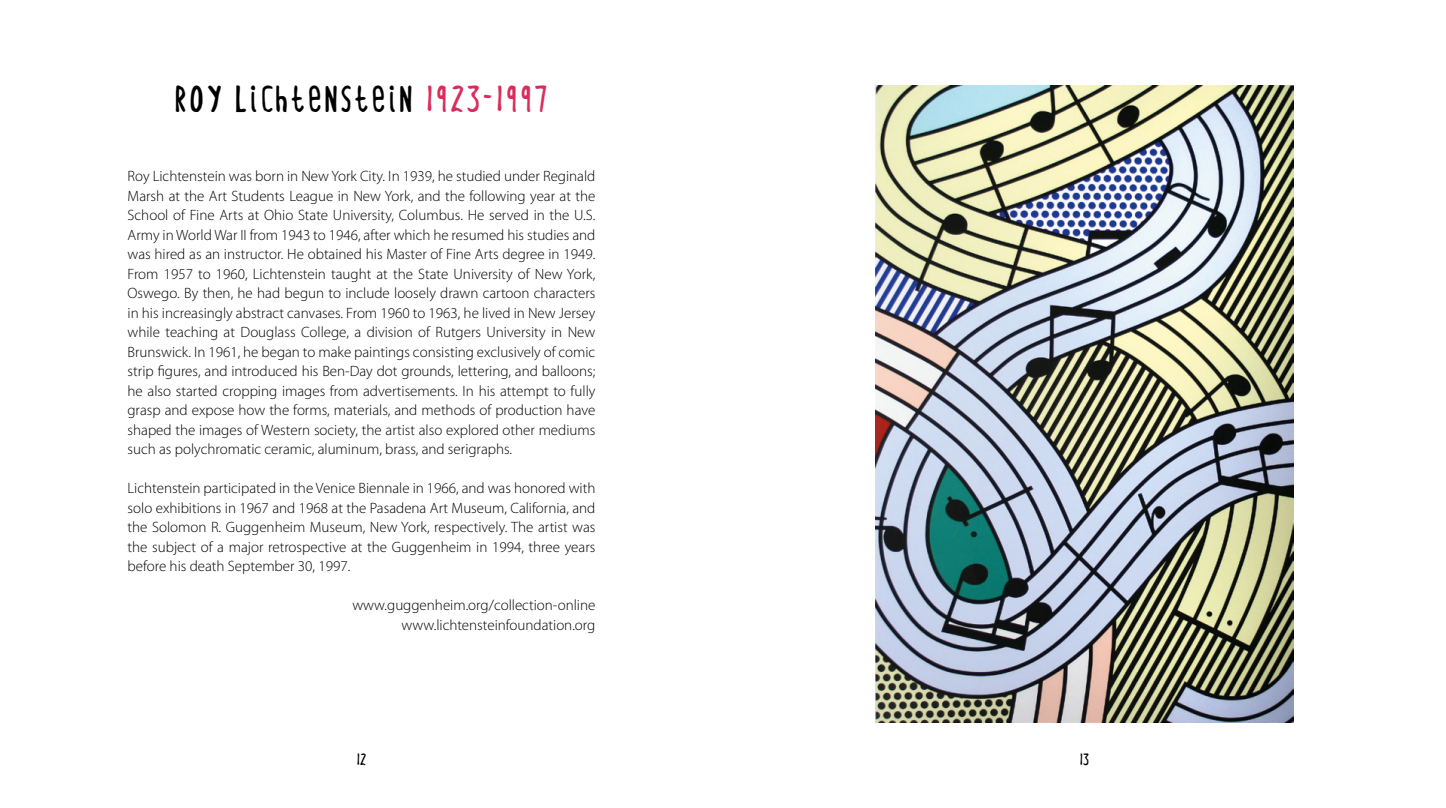
<style>
.page{position:relative;width:1446px;height:808px;background:#fff}
.page>*{position:absolute;margin:0;border:0;box-sizing:border-box;transform-origin:0 0}
.t1{font:27px "Generic Font Oral Expulsive";letter-spacing:.15em;color:#000}
.t2{font:300 15px/19.5px "Myriad Pro";color:#000;text-align:justify}
.t3{font:12px "Generic Font Oral Expulsive";color:#000}
.s1{color:#da2c5b}
</style>
<div class="page">
<img style="left:876px;top:85px;width:417px;height:638px">
<h1 class="t1" style="left:176px;top:85px;width:372px">ROY LICHTENSTEIN <span class="s1">1923-1997</span></h1>
<p class="t2" style="left:128px;top:166px;width:469px">Roy Lichtenstein was born in New York City. In 1939, he studied under Reginald Marsh at the Art Students League in New York, and the following year at the School of Fine Arts at Ohio State University, Columbus. He served in the U.S.<br>Army in World War II from 1943 to 1946, after which he resumed his studies and was hired as an instructor. He obtained his Master of Fine Arts degree in 1949.<br>From 1957 to 1960, Lichtenstein taught at the State University of New York, Oswego. By then, he had begun to include loosely drawn cartoon characters in his increasingly abstract canvases. From 1960 to 1963, he lived in New Jersey while teaching at Douglass College, a division of Rutgers University in New Brunswick. In 1961, he began to make paintings consisting exclusively of comic strip figures, and introduced his Ben-Day dot grounds, lettering, and balloons; he also started cropping images from advertisements. In his attempt to fully grasp and expose how the forms, materials, and methods of production have shaped the images of Western society, the artist also explored other mediums such as polychromatic ceramic, aluminum, brass, and serigraphs.</p>
<p class="t2" style="left:128px;top:478px;width:469px">Lichtenstein participated in the Venice Biennale in 1966, and was honored with solo exhibitions in 1967 and 1968 at the Pasadena Art Museum, California, and the Solomon R. Guggenheim Museum, New York, respectively. The artist was the subject of a major retrospective at the Guggenheim in 1994, three years before his death September 30, 1997.</p>
<p class="t2" style="left:352px;top:595px;width:244px;text-align:right">www.guggenheim.org/collection-online www.lichtensteinfoundation.org</p>
<p class="t3" style="left:357px;top:753px;width:10px">12</p>
<p class="t3" style="left:1080px;top:753px;width:10px">13</p>
</div>
